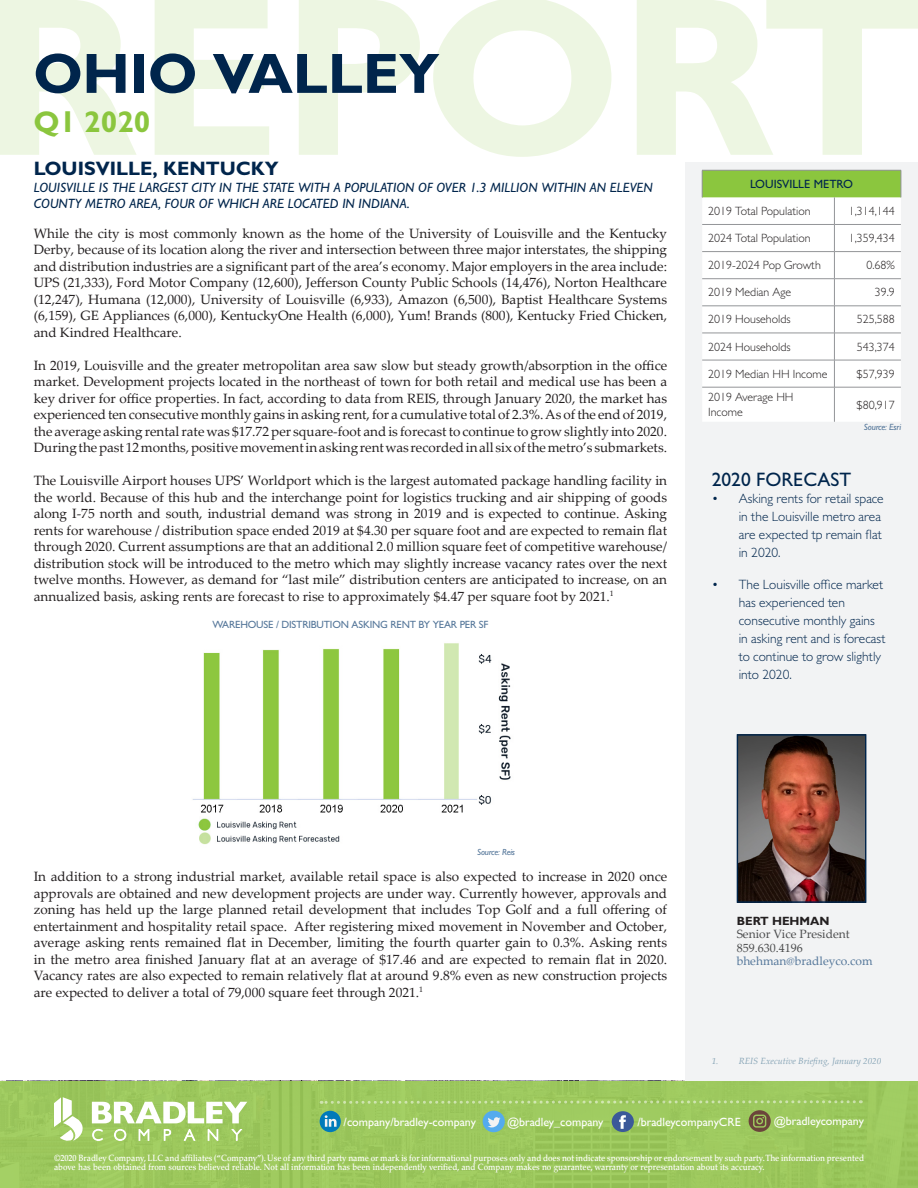
<style>
.page{position:relative;width:918px;height:1188px;background:#fff}
.page>*{position:absolute;margin:0;border:0;box-sizing:border-box;transform-origin:0 0}
.t1{font:700 57px "Gill Sans MT Std";color:#00254c}
.t2{font:700 30px "Gill Sans MT Std";color:#8bc63e}
.t3{font:700 19.5px "Gill Sans MT Std";color:#00254c}
.t4{font:500 19.5px "Gill Sans MT Std";color:#00254c}
.Body_Text{font:13.5px/16.5px "Palatino Linotype";color:#231f20;text-align:justify}
.t5{font:300 13.5px/18px "Gill Sans MT Std";color:#00254c}
.t6{font:italic 500 13.5px/16.5px "Gill Sans MT Std";color:#00254c}
.t7{font:300 12px/14.4px "Gill Sans MT Std";color:#231f20}
.t8{font:500 12px "Gill Sans MT Std";color:#fff}
.BrokerContact_FutMed{font:12px "Palatino Linotype";color:#4b4c4d}
.t9{font:12px "Palatino Linotype";color:#55779a}
.t10{font:500 12px "Gill Sans MT Std";color:#00254c}
.BrokerName_FutHvy_bl{font:700 12px "Gill Sans MT Std";color:#231f20}
.t11{font:500 10.5px "Gill Sans MT Std";letter-spacing:-.02em;color:#55779a}
.t12{font:500 9px/9px "Palatino LT Std";color:#fff;scale:.9 1}
.t13{font:italic 9px "Palatino Linotype";color:#85a3b5}
.t14{font:italic 500 9px "Gill Sans MT Std";letter-spacing:-.02em;color:#55779a}
.t15{font:italic 500 8.85px "Gill Sans MT Std";letter-spacing:-.02em;color:#55779a}
</style>
<div class="page">
<div style="left:0;top:1081px;width:918px;height:107px;background:#9dcd58"></div>
<svg style="left:54px;top:1097px;width:30px;height:44px"></svg>
<svg style="left:92px;top:1102px;width:155px;height:21px"></svg>
<svg style="left:92px;top:1129px;width:11px;height:12px"></svg>
<svg style="left:114px;top:1129px;width:12px;height:12px"></svg>
<svg style="left:139px;top:1129px;width:10px;height:12px"></svg>
<svg style="left:164px;top:1129px;width:7px;height:12px"></svg>
<svg style="left:184px;top:1129px;width:12px;height:12px"></svg>
<svg style="left:208px;top:1129px;width:10px;height:12px"></svg>
<svg style="left:231px;top:1129px;width:11px;height:12px"></svg>
<div style="left:320px;top:1111px;width:21px;height:21px;background:#007aba;border-radius:50%"></div>
<svg style="left:321px;top:1099px;width:540px;height:33px"></svg>
<svg style="left:0;top:0;width:918px;height:157px;fill:#edf6e2"></svg>
<div style="left:685px;top:162px;width:233px;height:919px;background:#f2f3f4"></div>
<div style="left:702px;top:170px;width:199px;height:27px;background:#8bc63e"></div>
<div style="left:702px;top:197px;width:199px;height:224px;background:#fff"></div>
<hr style="left:702px;top:170px;width:132px;height:1px;background:#939598">
<svg style="left:702px;top:170px;width:1px;height:27px"></svg>
<hr style="left:834px;top:170px;width:67px;height:1px;background:#939598">
<svg style="left:901px;top:170px;width:1px;height:27px"></svg>
<hr style="left:702px;top:224px;width:132px;height:1px;background:#939598">
<hr style="left:834px;top:224px;width:67px;height:1px;background:#939598">
<hr style="left:702px;top:251px;width:132px;height:1px;background:#939598">
<hr style="left:834px;top:251px;width:67px;height:1px;background:#939598">
<hr style="left:702px;top:278px;width:132px;height:1px;background:#939598">
<hr style="left:834px;top:278px;width:67px;height:1px;background:#939598">
<hr style="left:702px;top:306px;width:132px;height:1px;background:#939598">
<hr style="left:834px;top:306px;width:67px;height:1px;background:#939598">
<hr style="left:702px;top:333px;width:132px;height:1px;background:#939598">
<hr style="left:834px;top:333px;width:67px;height:1px;background:#939598">
<hr style="left:702px;top:360px;width:132px;height:1px;background:#939598">
<hr style="left:834px;top:360px;width:67px;height:1px;background:#939598">
<svg style="left:834px;top:197px;width:1px;height:190px"></svg>
<hr style="left:702px;top:387px;width:132px;height:1px;background:#939598">
<hr style="left:834px;top:387px;width:67px;height:1px;background:#939598">
<hr style="left:834px;top:387px;width:1px;height:35px;background:#939598">
<img style="left:192px;top:643px;width:319px;height:202px">
<img style="left:739px;top:736px;width:125px;height:165px">
<div style="left:737px;top:734px;width:129px;height:169px;border:1px solid #00254c"></div>
<h1 class="t1" style="left:34px;top:38px;width:407px">OHIO VALLEY</h1>
<h2 class="t2" style="left:34px;top:103px;width:118px">Q1 2020</h2>
<p class="t3" style="left:34px;top:157px;width:246px">LOUISVILLE, KENTUCKY</p>
<p class="t6" style="left:34px;top:179px;width:621px">LOUISVILLE IS THE LARGEST CITY IN THE STATE WITH A POPULATION OF OVER 1.3 MILLION WITHIN AN ELEVEN<br>COUNTY METRO AREA, FOUR OF WHICH ARE LOCATED IN INDIANA.</p>
<p class="t10" style="left:750px;top:177px;width:104px">LOUISVILLE METRO</p>
<p class="t7" style="left:708px;top:204px;width:104px">2019 Total Population</p>
<p class="t7" style="left:849px;top:204px;width:48px">1,314,144</p>
<p class="t7" style="left:708px;top:231px;width:104px">2024 Total Population</p>
<p class="t7" style="left:849px;top:231px;width:48px">1,359,434</p>
<p class="t7" style="left:708px;top:258px;width:114px">2019-2024 Pop Growth</p>
<p class="t7" style="left:866px;top:258px;width:30px">0.68%</p>
<p class="t7" style="left:708px;top:285px;width:85px">2019 Median Age</p>
<p class="t7" style="left:875px;top:285px;width:22px">39.9</p>
<p class="t7" style="left:708px;top:312px;width:84px">2019 Households</p>
<p class="t7" style="left:857px;top:312px;width:40px">525,588</p>
<p class="t7" style="left:708px;top:339px;width:84px">2024 Households</p>
<p class="t7" style="left:857px;top:339px;width:40px">543,374</p>
<p class="t7" style="left:708px;top:366px;width:121px">2019 Median HH Income</p>
<p class="t7" style="left:857px;top:366px;width:40px">$57,939</p>
<p class="t7" style="left:708px;top:390px;width:87px">2019 Average HH<br>Income</p>
<p class="t7" style="left:857px;top:397px;width:40px">$80,917</p>
<p class="Body_Text" style="left:34px;top:224px;width:635px">While the city is most commonly known as the home of the University of Louisville and the Kentucky Derby, because of its location along the river and intersection between three major interstates, the shipping and distribution industries are a significant part of the area’s economy. Major employers in the area include:<br>UPS (21,333), Ford Motor Company (12,600), Jefferson County Public Schools (14,476), Norton Healthcare (12,247), Humana (12,000), University of Louisville (6,933), Amazon (6,500), Baptist Healthcare Systems (6,159), GE Appliances (6,000), KentuckyOne Health (6,000), Yum! Brands (800), Kentucky Fried Chicken, and Kindred Healthcare.</p>
<p class="Body_Text" style="left:34px;top:356px;width:635px">In 2019, Louisville and the greater metropolitan area saw slow but steady growth/absorption in the office market. Development projects located in the northeast of town for both retail and medical use has been a key driver for office properties. In fact, according to data from REIS, through January 2020, the market has experienced ten consecutive monthly gains in asking rent, for a cumulative total of 2.3%. As of the end of 2019, the average asking rental rate was $17.72 per square-foot and is forecast to continue to grow slightly into 2020.<br>During the past 12 months, positive movement in asking rent was recorded in all six of the metro’s submarkets.</p>
<p class="Body_Text" style="left:34px;top:472px;width:635px">The Louisville Airport houses UPS’ Worldport which is the largest automated package handling facility in the world. Because of this hub and the interchange point for logistics trucking and air shipping of goods along I-75 north and south, industrial demand was strong in 2019 and is expected to continue. Asking rents for warehouse / distribution space ended 2019 at $4.30 per square foot and are expected to remain flat through 2020. Current assumptions are that an additional 2.0 million square feet of competitive warehouse/ distribution stock will be introduced to the metro which may slightly increase vacancy rates over the next twelve months. However, as demand for “last mile” distribution centers are anticipated to increase, on an annualized basis, asking rents are forecast to rise to approximately $4.47 per square foot by 2021.<sup>1</sup></p>
<p class="t14" style="left:864px;top:422px;width:39px">Source: Esri</p>
<p class="t4" style="left:712px;top:468px;width:141px">2020 FORECAST</p>
<p class="t5" style="left:739px;top:489px;width:146px;text-indent:-27px">• Asking rents for retail space in the Louisville metro area are expected tp remain flat in 2020.</p>
<p class="t5" style="left:739px;top:575px;width:148px;text-indent:-27px">• The Louisville office market has experienced ten consecutive monthly gains in asking rent and is forecast to continue to grow slightly into 2020.</p>
<p class="t11" style="left:212px;top:619px;width:278px">WAREHOUSE / DISTRIBUTION ASKING RENT BY YEAR PER SF</p>
<p class="t15" style="left:477px;top:847px;width:39px">Source: Reis</p>
<p class="Body_Text" style="left:34px;top:868px;width:635px">In addition to a strong industrial market, available retail space is also expected to increase in 2020 once approvals are obtained and new development projects are under way. Currently however, approvals and zoning has held up the large planned retail development that includes Top Golf and a full offering of entertainment and hospitality retail space. After registering mixed movement in November and October, average asking rents remained flat in December, limiting the fourth quarter gain to 0.3%. Asking rents in the metro area finished January flat at an average of $17.46 and are expected to remain flat in 2020.<br>Vacancy rates are also expected to remain relatively flat at around 9.8% even as new construction projects are expected to deliver a total of 79,000 square feet through 2021.<sup>1</sup></p>
<p class="BrokerName_FutHvy_bl" style="left:737px;top:913px;width:95px">BERT HEHMAN</p>
<p class="BrokerContact_FutMed" style="left:737px;top:925px;width:115px">Senior Vice President</p>
<p class="BrokerContact_FutMed" style="left:737px;top:939px;width:67px">859.630.4196</p>
<p class="t9" style="left:737px;top:952px;width:138px">bhehman@bradleyco.com</p>
<p class="t13" style="left:712px;top:1054px;width:171px">1. REIS Executive Briefing, January 2020</p>
<p class="t8" style="left:344px;top:1114px;width:134px">/company/bradley-company</p>
<p class="t8" style="left:507px;top:1115px;width:98px">@bradley_company</p>
<p class="t8" style="left:637px;top:1115px;width:105px">/bradleycompanyCRE</p>
<p class="t8" style="left:774px;top:1114px;width:92px">@bradleycompany</p>
<p class="t12" style="left:54px;top:1153px;width:901px">©2020 Bradley Company, LLC and affiliates (“Company”). Use of any third party name or mark is for informational purposes only and does not indicate sponsorship or endorsement by such party. The information presented above has been obtained from sources believed reliable. Not all information has been independently verified, and Company makes no guarantee, warranty or representation about its accuracy.</p>
</div>
